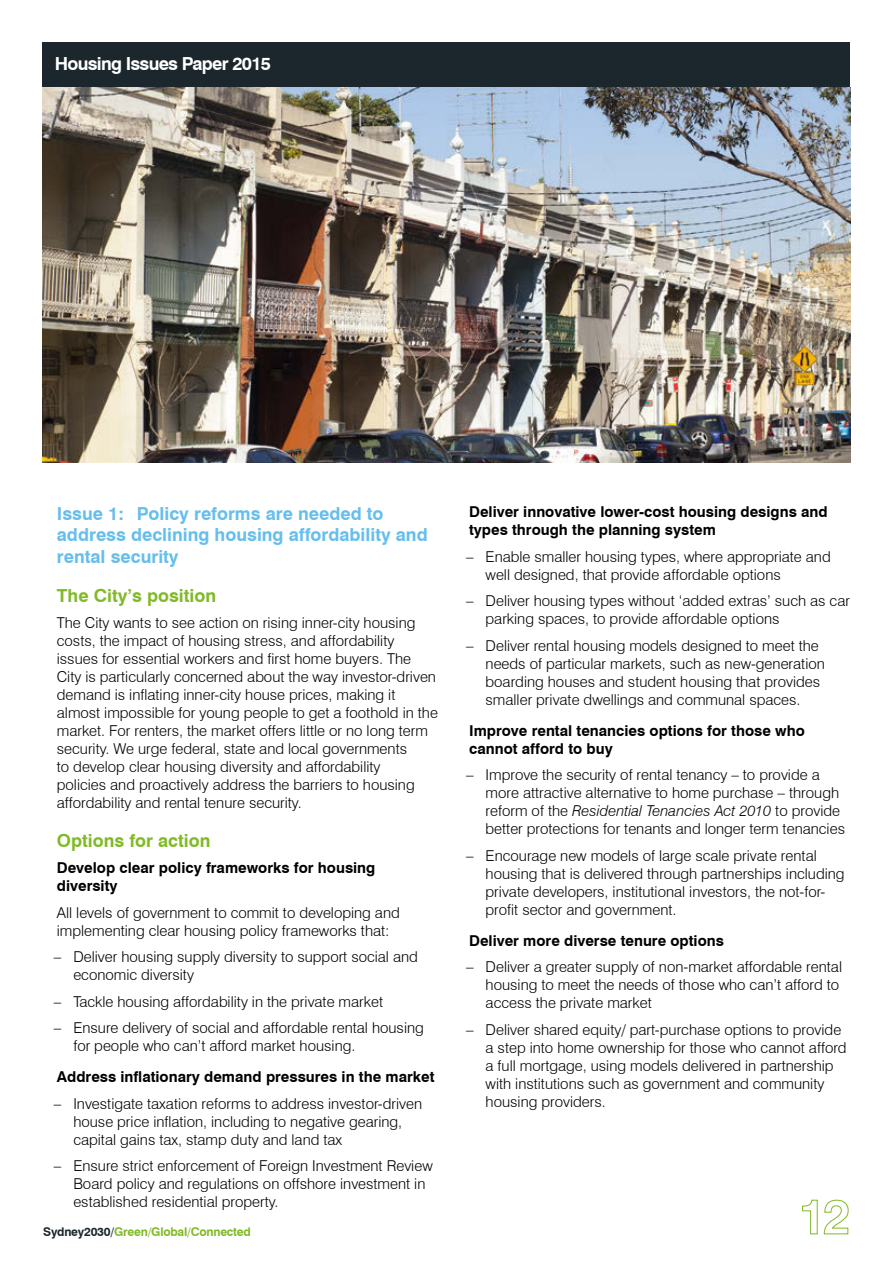
<style>
.page{position:relative;width:893px;height:1263px;background:#fff}
.page>*{position:absolute;margin:0;border:0;box-sizing:border-box;transform-origin:0 0}
.t1{font:700 18px/21.6px "Swiss 721 BT";color:#65beec}
.t2{font:700 18px "Swiss 721 BT";color:#80ba27}
.t3{font:700 18px "Swiss 721 BT";letter-spacing:-.04em;color:#fff}
.t4{font:300 15px/18px "Swiss 721 BT";color:#000}
.t5{font:700 15px/18px "Swiss 721 BT";color:#000}
.t6{font:700 12px "Swiss 721 BT";letter-spacing:-.02em;color:#80ba27}
.s1{font-weight:400}
.s2{color:#1b272c}
.s3{font-style:italic}
</style>
<div class="page">
<div style="left:43px;top:43px;width:807px;height:44px;background:#1b272c"></div>
<svg style="left:802px;top:1199px;width:47px;height:35px"></svg>
<img style="left:43px;top:87px;width:807px;height:375px">
<p class="t3" style="left:55px;top:53px;width:218px">Housing Issues Paper 2015</p>
<p class="t1" style="left:57px;top:502px;width:372px">Issue 1: Policy reforms are needed to address declining housing affordability and rental security</p>
<p class="t2" style="left:57px;top:584px;width:161px">The City’s position</p>
<p class="t4" style="left:57px;top:614px;width:383px">The City wants to see action on rising inner-city housing costs, the impact of housing stress, and affordability issues for essential workers and first home buyers. The City is particularly concerned about the way investor-driven demand is inflating inner-city house prices, making it almost impossible for young people to get a foothold in the market. For renters, the market offers little or no long term security. We urge federal, state and local governments<br>to develop clear housing diversity and affordability<br>policies and proactively address the barriers to housing affordability and rental tenure security.</p>
<p class="t2" style="left:57px;top:829px;width:155px">Options for action</p>
<p class="t5" style="left:57px;top:859px;width:320px">Develop clear policy frameworks for housing diversity</p>
<p class="t4" style="left:57px;top:903px;width:344px">All levels of government to commit to developing and implementing clear housing policy frameworks that:</p>
<p class="t4" style="left:73px;top:948px;width:346px;text-indent:-20px"><span class="s1">–</span> Deliver housing supply diversity to support social and economic diversity</p>
<p class="t4" style="left:54px;top:992px;width:331px"><span class="s1">–</span> Tackle housing affordability in the private market</p>
<p class="t4" style="left:73px;top:1019px;width:352px;text-indent:-20px"><span class="s1">–</span> Ensure delivery of social and affordable rental housing for people who can’t afford market housing.</p>
<p class="t5" style="left:57px;top:1067px;width:379px">Address inflationary demand pressures in the market</p>
<p class="t4" style="left:73px;top:1094px;width:350px;text-indent:-19px"><span class="s1">–</span> Investigate taxation reforms to address investor-driven house price inflation, including to negative gearing, capital gains tax, stamp duty and land tax</p>
<p class="t4" style="left:73px;top:1156px;width:361px;text-indent:-19px"><span class="s1">–</span> Ensure strict enforcement of Foreign Investment Review<br>Board policy and regulations on offshore investment in established residential property.</p>
<p class="t6" style="left:43px;top:1224px;width:209px"><span class="s2">Sydney2030/</span>Green/Global/Connected</p>
<p class="t5" style="left:469px;top:503px;width:360px">Deliver innovative lower-cost housing designs and types through the planning system</p>
<p class="t4" style="left:486px;top:547px;width:347px;text-indent:-20px"><span class="s1">–</span> Enable smaller housing types, where appropriate and well designed, that provide affordable options</p>
<p class="t4" style="left:486px;top:592px;width:366px;text-indent:-20px"><span class="s1">–</span> Deliver housing types without ‘added extras’ such as car parking spaces, to provide affordable options</p>
<p class="t4" style="left:486px;top:636px;width:341px;text-indent:-20px"><span class="s1">–</span> Deliver rental housing models designed to meet the needs of particular markets, such as new-generation boarding houses and student housing that provides smaller private dwellings and communal spaces.</p>
<p class="t5" style="left:469px;top:721px;width:337px">Improve rental tenancies options for those who cannot afford to buy</p>
<p class="t4" style="left:486px;top:766px;width:361px;text-indent:-20px"><span class="s1">–</span> Improve the security of rental tenancy – to provide a more attractive alternative to home purchase – through reform of the <span class="s3">Residential Tenancies Act 2010</span> to provide better protections for tenants and longer term tenancies</p>
<p class="t4" style="left:486px;top:846px;width:360px;text-indent:-19px"><span class="s1">–</span> Encourage new models of large scale private rental housing that is delivered through partnerships including private developers, institutional investors, the not-for&shy;profit sector and government.</p>
<p class="t5" style="left:469px;top:931px;width:256px">Deliver more diverse tenure options</p>
<p class="t4" style="left:486px;top:957px;width:358px;text-indent:-20px"><span class="s1">–</span> Deliver a greater supply of non-market affordable rental housing to meet the needs of those who can’t afford to access the private market</p>
<p class="t4" style="left:486px;top:1020px;width:363px;text-indent:-20px"><span class="s1">–</span> Deliver shared equity/ part-purchase options to provide a step into home ownership for those who cannot afford a full mortgage, using models delivered in partnership with institutions such as government and community housing providers.</p>
</div>
